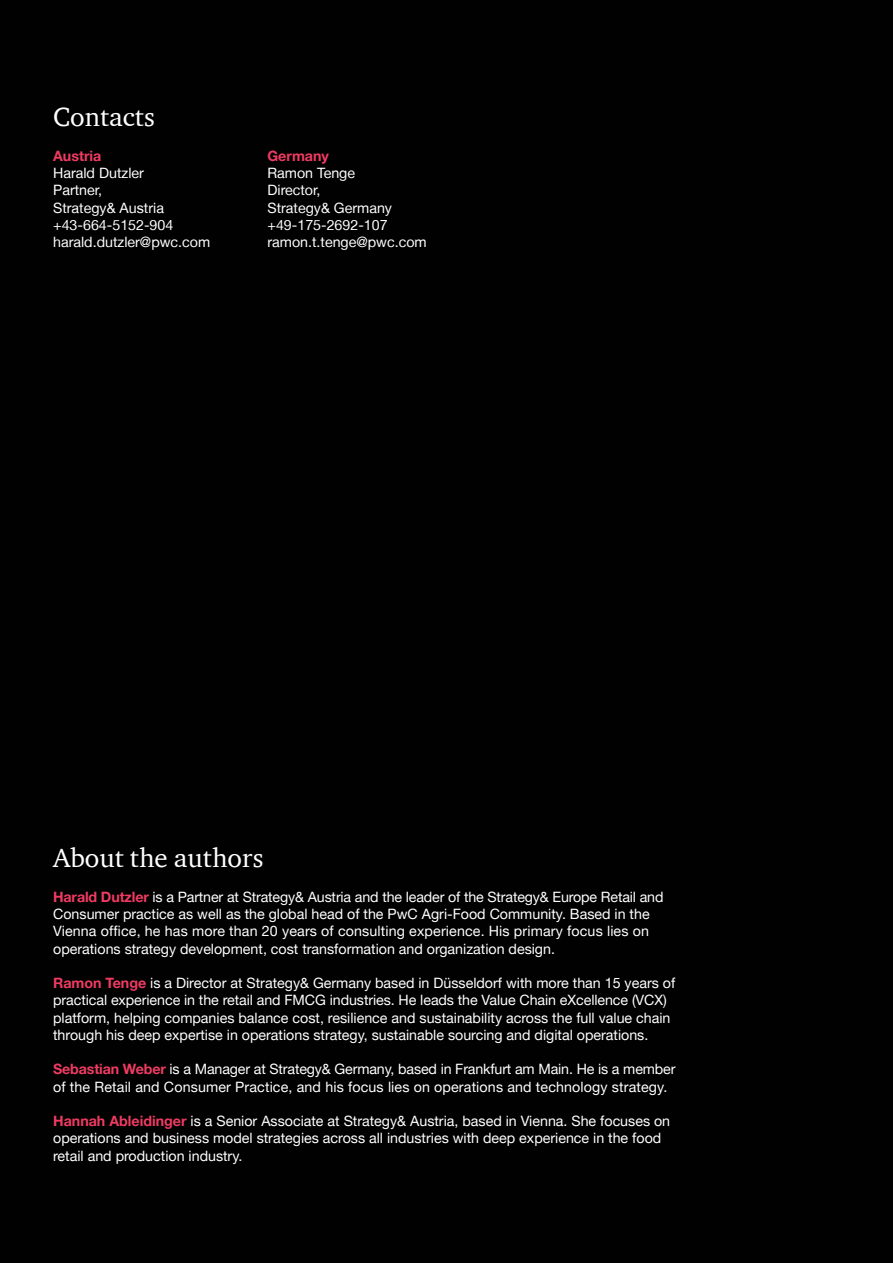
<style>
.page{position:relative;width:893px;height:1263px;background:#010101}
.page>*{position:absolute;margin:0;border:0;box-sizing:border-box;transform-origin:0 0}
.t1{font:27px "ITC Charter Com";color:#fff}
.t2{font:14.25px/17.2px "Helvetica Neue LT Pro";color:#fff}
.t3{font:14.25px "Helvetica Neue LT";color:#fff}
.t4{font:700 14.25px "Helvetica Neue LT Pro";color:#ef3b62}
.s1{font-weight:700;color:#ef3b62}
</style>
<div class="page">
<p class="t1" style="left:53px;top:101px;width:103px">Contacts</p>
<p class="t4" style="left:53px;top:147px;width:50px">Austria</p>
<p class="t3" style="left:53px;top:165px;width:92px">Harald Dutzler</p>
<p class="t3" style="left:53px;top:182px;width:51px">Partner,</p>
<p class="t3" style="left:53px;top:199px;width:112px">Strategy&amp; Austria</p>
<p class="t3" style="left:53px;top:216px;width:122px">+43-664-5152-904</p>
<p class="t3" style="left:53px;top:234px;width:159px">harald.dutzler@pwc.com</p>
<p class="t4" style="left:267px;top:147px;width:63px">Germany</p>
<p class="t3" style="left:267px;top:165px;width:89px">Ramon Tenge</p>
<p class="t3" style="left:267px;top:182px;width:55px">Director,</p>
<p class="t3" style="left:267px;top:199px;width:126px">Strategy&amp; Germany</p>
<p class="t3" style="left:267px;top:216px;width:122px">+49-175-2692-107</p>
<p class="t3" style="left:267px;top:234px;width:161px">ramon.t.tenge@pwc.com</p>
<p class="t1" style="left:53px;top:841px;width:212px">About the authors</p>
<p class="t2" style="left:53px;top:888px;width:612px"><span class="s1">Harald Dutzler</span> is a Partner at Strategy&amp; Austria and the leader of the Strategy&amp; Europe Retail and Consumer practice as well as the global head of the PwC Agri-Food Community. Based in the Vienna office, he has more than 20 years of consulting experience. His primary focus lies on operations strategy development, cost transformation and organization design.</p>
<p class="t2" style="left:53px;top:974px;width:624px"><span class="s1">Ramon Tenge</span> is a Director at Strategy&amp; Germany based in Düsseldorf with more than 15 years of practical experience in the retail and FMCG industries. He leads the Value Chain eXcellence (VCX) platform, helping companies balance cost, resilience and sustainability across the full value chain through his deep expertise in operations strategy, sustainable sourcing and digital operations.</p>
<p class="t2" style="left:53px;top:1060px;width:624px"><span class="s1">Sebastian Weber</span> is a Manager at Strategy&amp; Germany, based in Frankfurt am Main. He is a member of the Retail and Consumer Practice, and his focus lies on operations and technology strategy.</p>
<p class="t2" style="left:53px;top:1112px;width:619px"><span class="s1">Hannah Ableidinger</span> is a Senior Associate at Strategy&amp; Austria, based in Vienna. She focuses on operations and business model strategies across all industries with deep experience in the food retail and production industry.</p>
</div>
